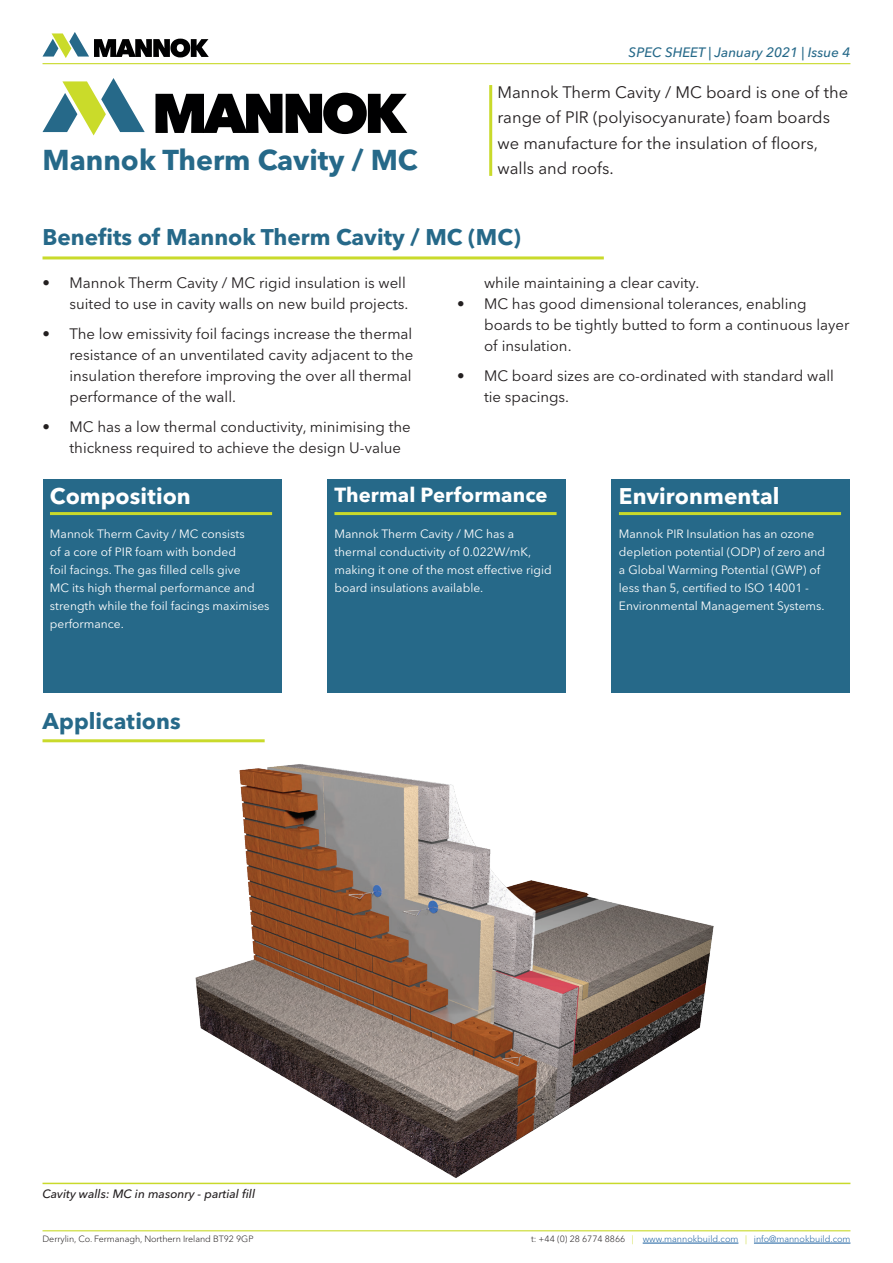
<style>
.page{position:relative;width:893px;height:1263px;background:#fff}
.page>*{position:absolute;margin:0;border:0;box-sizing:border-box;transform-origin:0 0}
.t1{font:700 28.5px "Avenir Next LT Pro";color:#266989}
.t2{font:700 22.5px "Avenir Next LT Pro";color:#266989}
.t3{font:700 22.5px "Avenir Next LT Pro";letter-spacing:.005em;color:#fff}
.t4{font:700 20.25px "Avenir Next LT Pro";letter-spacing:.005em;color:#fff}
.t5{font:16.5px/25.5px "Avenir Next LT Pro";color:#231f20}
.t6{font:15px/21px "Avenir Next LT Pro";color:#231f20}
.t7{font:italic 500 13.5px "Avenir Next LT Pro";color:#266989}
.t8{font:12px/18px "Avenir Next LT Pro";color:#fff}
.t9{font:italic 500 12px "Avenir Next LT Pro";color:#231f20}
.t10{font:300 9px "Avenir Next LT Pro";color:#175d9e}
.t11{font:300 9px "Avenir Next LT Pro";letter-spacing:-.005em;color:#231f20}
.s1{color:#231f20}
.s2{color:#c9da2b}
</style>
<div class="page">
<hr style="left:43px;top:63px;width:807px;height:1px;background:#c9da2b">
<hr style="left:43px;top:1230px;width:807px;height:1px;background:#c9da2b">
<hr style="left:643px;top:1243px;width:95px;height:1px;background:#175d9e">
<hr style="left:754px;top:1243px;width:96px;height:1px;background:#175d9e">
<svg style="left:43px;top:32px;width:166px;height:26px"></svg>
<hr style="left:489px;top:85px;width:3px;height:91px;background:#c9da2b">
<div style="left:43px;top:479px;width:238px;height:214px;background:#266989"></div>
<div style="left:611px;top:479px;width:239px;height:214px;background:#266989"></div>
<div style="left:327px;top:479px;width:239px;height:214px;background:#266989"></div>
<hr style="left:43px;top:1183px;width:807px;height:1px;background:#c9da2b">
<img style="left:78px;top:764px;width:685px;height:419px">
<hr style="left:43px;top:739px;width:222px;height:3px;background:#c9da2b">
<hr style="left:43px;top:256px;width:561px;height:3px;background:#c9da2b">
<svg style="left:43px;top:78px;width:102px;height:57px"></svg>
<svg style="left:155px;top:93px;width:252px;height:41px"></svg>
<hr style="left:619px;top:512px;width:222px;height:3px;background:#c9da2b">
<hr style="left:334px;top:512px;width:223px;height:3px;background:#c9da2b">
<hr style="left:50px;top:512px;width:222px;height:3px;background:#c9da2b">
<p class="t1" style="left:43px;top:143px;width:377px">Mannok Therm Cavity / MC</p>
<p class="t7" style="left:629px;top:44px;width:223px">SPEC SHEET | January 2021 | Issue 4</p>
<p class="t5" style="left:497px;top:79px;width:352px">Mannok Therm Cavity / MC board is one of the range of PIR (polyisocyanurate) foam boards we manufacture for the insulation of floors, walls and roofs.</p>
<p class="t2" style="left:43px;top:223px;width:480px">Benefits of Mannok Therm Cavity / MC (MC)</p>
<p class="t6" style="left:43px;top:272px;width:367px;text-align:right">• Mannok Therm Cavity / MC rigid insulation is well suited to use in cavity walls on new build projects.</p>
<p class="t6" style="left:70px;top:323px;width:345px;text-align:justify;text-indent:-27px">• The low emissivity foil facings increase the thermal resistance of an unventilated cavity adjacent to the insulation therefore improving the over all thermal performance of the wall.</p>
<p class="t6" style="left:70px;top:416px;width:343px;text-indent:-27px">• MC has a low thermal conductivity, minimising the thickness required to achieve the design U-value</p>
<p class="t6" style="left:484px;top:272px;width:217px">while maintaining a clear cavity.</p>
<p class="t6" style="left:484px;top:293px;width:367px;text-indent:-27px">• MC has good dimensional tolerances, enabling boards to be tightly butted to form a continuous layer of insulation.</p>
<p class="t6" style="left:484px;top:365px;width:351px;text-indent:-27px">• MC board sizes are co-ordinated with standard wall tie spacings.</p>
<p class="t3" style="left:50px;top:482px;width:142px">Composition</p>
<p class="t8" style="left:50px;top:525px;width:221px">Mannok Therm Cavity / MC consists<br>of a core of PIR foam with bonded<br>foil facings. The gas filled cells give<br>MC its high thermal performance and strength while the foil facings maximises performance.</p>
<p class="t2" style="left:43px;top:707px;width:140px">Applications</p>
<p class="t4" style="left:334px;top:483px;width:215px">Thermal Performance</p>
<p class="t3" style="left:619px;top:482px;width:162px">Environmental</p>
<p class="t8" style="left:334px;top:525px;width:219px">Mannok Therm Cavity / MC has a thermal conductivity of 0.022W/mK, making it one of the most effective rigid board insulations available.</p>
<p class="t8" style="left:619px;top:525px;width:208px">Mannok PIR Insulation has an ozone depletion potential (ODP) of zero and a Global Warming Potential (GWP) of less than 5, certified to ISO 14001 - Environmental Management Systems.</p>
<p class="t9" style="left:43px;top:1186px;width:214px">Cavity walls: MC in masonry - partial fill</p>
<p class="t11" style="left:43px;top:1234px;width:212px">Derrylin, Co. Fermanagh, Northern Ireland BT92 9GP</p>
<p class="t10" style="left:531px;top:1234px;width:321px"><span class="s1">t: +44 (0) 28 6774 8866</span> <span class="s2">|</span> www.mannokbuild.com <span class="s2">|</span> info@mannokbuild.com</p>
</div>
